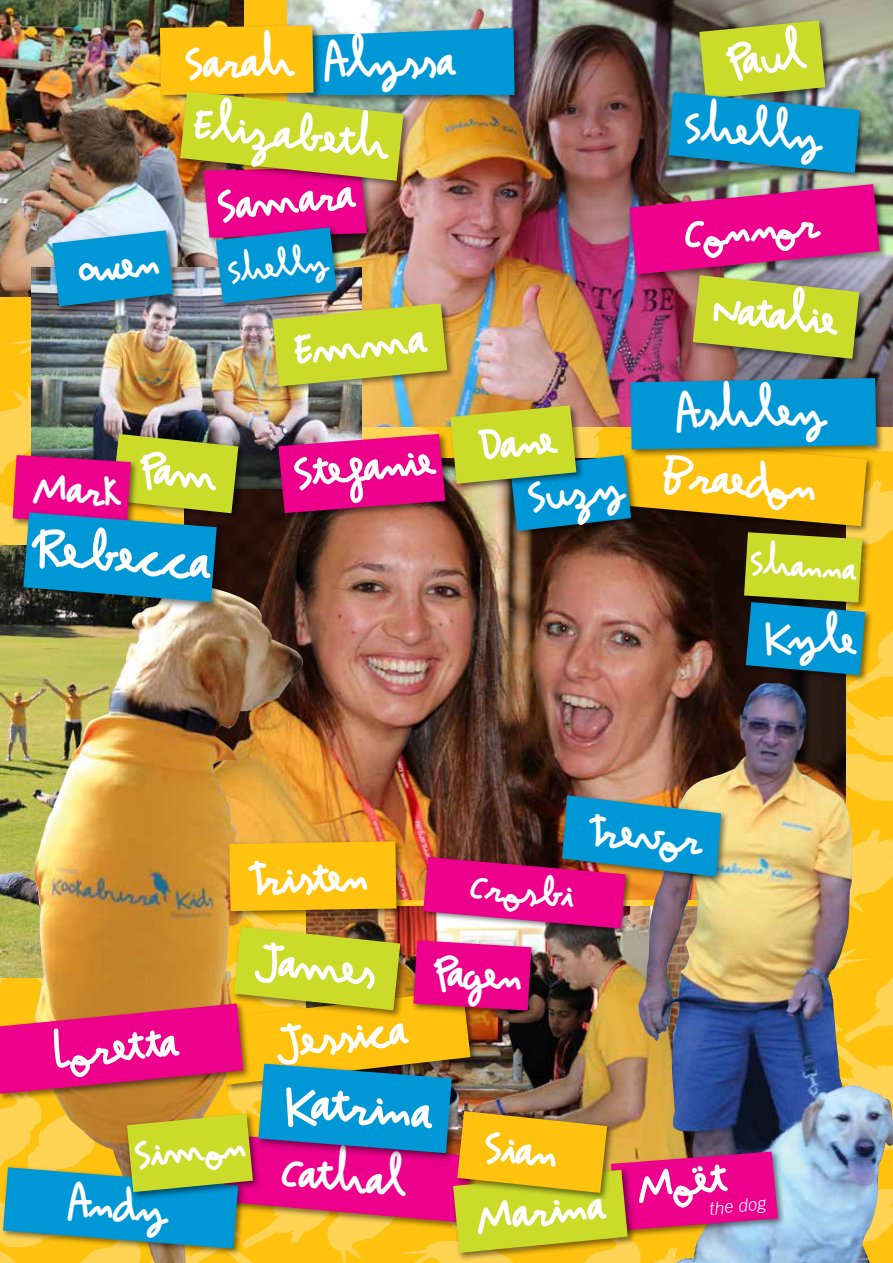
<style>
.page{position:relative;width:893px;height:1263px;background:#fff}
.page>*{position:absolute;margin:0;border:0;box-sizing:border-box;transform-origin:0 0}
.t1{font:700 51.45px "Mequetrefe";color:#fff}
.t2{font:700 46.05px "Mequetrefe";color:#fff}
.t3{font:700 43.5px "Mequetrefe";color:#fff}
.t4{font:700 40.05px "Mequetrefe";color:#fff}
.t5{font:700 37.35px "Mequetrefe";color:#fff}
.t6{font:700 34.5px "Mequetrefe";color:#fff}
.t7{font:700 31.5px "Mequetrefe";color:#fff}
.t8{font:italic 300 18px "News Gothic BT";color:#fff}
</style>
<div class="page">
<img style="left:0;top:0;width:893px;height:1263px">
<p class="t3" style="left:75px;top:244px;width:82px;rotate:-7deg">Owen</p>
<p class="t2" style="left:185px;top:34px;width:111px;rotate:-1deg">Sarah</p>
<p class="t2" style="left:323px;top:34px;width:134px;rotate:-1deg">Alyssa</p>
<p class="t2" style="left:198px;top:96px;width:197px;rotate:6deg">Eliz abeth</p>
<p class="t2" style="left:214px;top:178px;width:139px;rotate:-6deg">Samara</p>
<p class="t7" style="left:226px;top:253px;width:102px;rotate:-7deg">Shelly</p>
<p class="t2" style="left:292px;top:322px;width:133px;rotate:-6deg">Emma</p>
<p class="t3" style="left:37px;top:459px;width:88px;rotate:4deg">Mark</p>
<p class="t1" style="left:39px;top:516px;width:177px;rotate:5deg">Rebecca</p>
<p class="t2" style="left:291px;top:445px;width:143px;rotate:-6deg">Stefanie</p>
<p class="t2" style="left:477px;top:418px;width:78px;rotate:-6deg">Dane</p>
<p class="t3" style="left:525px;top:470px;width:98px;rotate:-7deg">Suzy</p>
<p class="t2" style="left:726px;top:33px;width:78px;rotate:-6deg">Paul</p>
<p class="t3" style="left:687px;top:99px;width:140px;rotate:5deg">Shelly</p>
<p class="t2" style="left:682px;top:206px;width:136px;rotate:-6deg">Connor</p>
<p class="t2" style="left:716px;top:279px;width:127px;rotate:6deg">Natalie</p>
<p class="t2" style="left:675px;top:385px;width:153px;rotate:-1deg">Ashley</p>
<p class="t2" style="left:667px;top:445px;width:153px;rotate:5deg">Braedon</p>
<p class="t6" style="left:751px;top:542px;width:108px;rotate:3deg">Shanna</p>
<p class="t3" style="left:768px;top:606px;width:94px;rotate:5deg">Kyle</p>
<p class="t2" style="left:252px;top:850px;width:116px;rotate:-1deg">Tristen</p>
<p class="t5" style="left:473px;top:863px;width:105px;rotate:5deg">Crosbi</p>
<p class="t3" style="left:594px;top:803px;width:113px;rotate:5deg">Trevor</p>
<p class="t2" style="left:50px;top:1025px;width:126px;rotate:-6deg">Loretta</p>
<p class="t2" style="left:261px;top:931px;width:119px;rotate:6deg">James</p>
<p class="t2" style="left:275px;top:1014px;width:131px;rotate:-6deg">Jessica</p>
<p class="t3" style="left:438px;top:944px;width:87px;rotate:4deg">Pagen</p>
<p class="t1" style="left:289px;top:1069px;width:148px;rotate:5deg">Katrina</p>
<p class="t4" style="left:132px;top:1130px;width:111px;rotate:-6deg">Simon</p>
<p class="t2" style="left:487px;top:1117px;width:74px;rotate:6deg">Sian</p>
<p class="t2" style="left:285px;top:1143px;width:125px;rotate:5deg">Cathal</p>
<p class="t3" style="left:70px;top:1175px;width:103px;rotate:5deg">Andy</p>
<p class="t2" style="left:474px;top:1188px;width:130px;rotate:-6deg">Marina</p>
<p class="t2" style="left:635px;top:1157px;width:89px;rotate:-6deg">Moët</p>
<p class="t8" style="left:708px;top:1198px;width:59px;rotate:-6deg">the dog</p>
</div>
